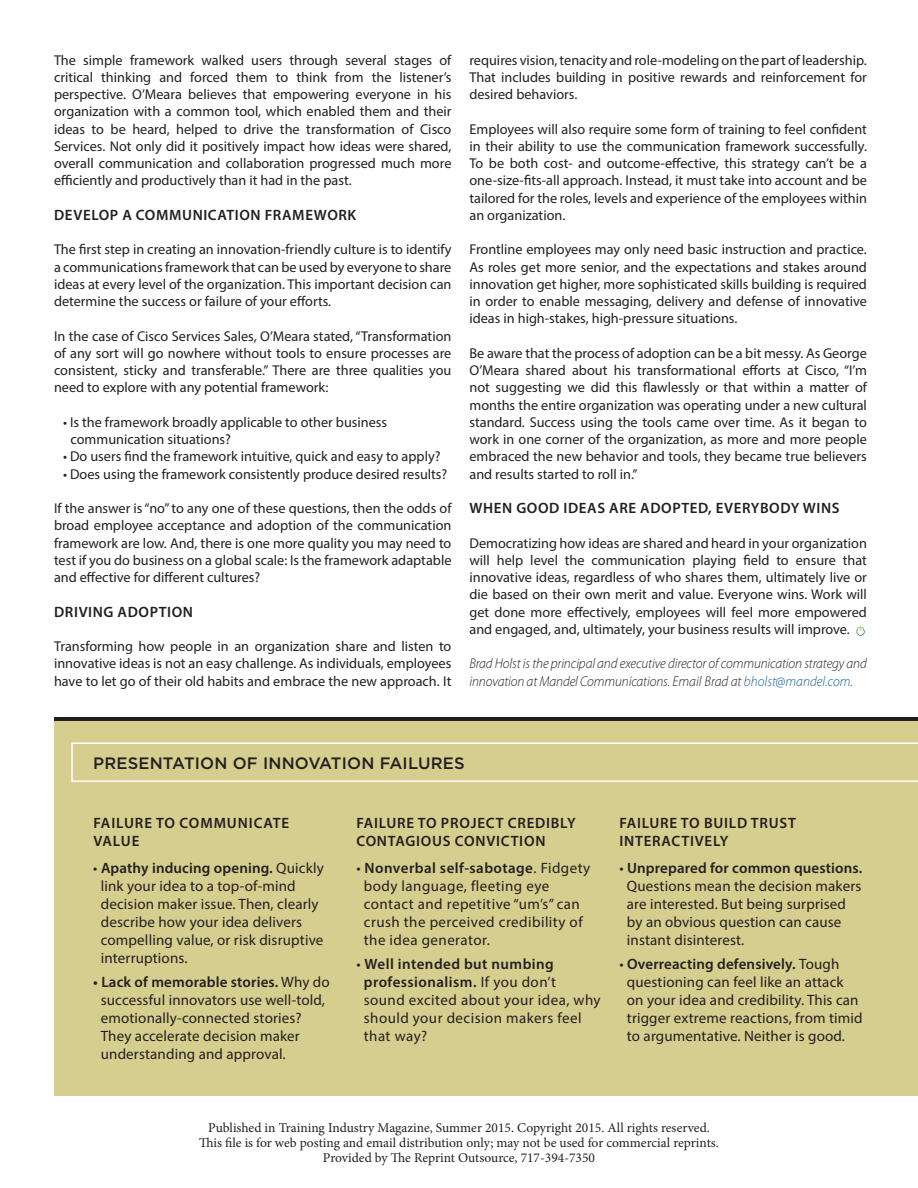
<style>
.page{position:relative;width:918px;height:1188px;background:#fff}
.page>*{position:absolute;margin:0;border:0;box-sizing:border-box;transform-origin:0 0}
.t1{font:500 16.5px "Gotham";letter-spacing:.01em;color:#231f20}
.t2{font:15px/18px "Myriad Pro";letter-spacing:.01em;color:#231f20}
.t3{font:15px/18px "Myriad Pro";letter-spacing:.03em;color:#231f20}
.t4{font:600 15px/18px "Myriad Pro";letter-spacing:.04em;color:#231f20}
.t5{font:600 15px/18px "Myriad Pro";letter-spacing:.06em;color:#231f20}
.t6{font:14.25px/17.2px "Myriad Pro";color:#231f20;text-align:justify}
.t7{font:italic 300 14.25px/17.2px "Myriad Pro";letter-spacing:-.01em;color:#231f20;scale:.95 1}
.t8{font:13.5px "Minion Pro";color:#231f20}
.s1{color:#175d9e}
.s2{font-weight:600}
</style>
<div class="page">
<svg style="left:856px;top:625px;width:9px;height:11px"></svg>
<div style="left:54px;top:721px;width:864px;height:374px;background:#d5ce8e"></div>
<svg style="left:71px;top:742px;width:847px;height:40px"></svg>
<hr style="left:54px;top:717px;width:864px;height:4px;background:#231f20">
<p class="t6" style="left:54px;top:51px;width:399px">The simple framework walked users through several stages of critical thinking and forced them to think from the listener’s perspective. O’Meara believes that empowering everyone in his organization with a common tool, which enabled them and their ideas to be heard, helped to drive the transformation of Cisco Services. Not only did it positively impact how ideas were shared, overall communication and collaboration progressed much more efficiently and productively than it had in the past.</p>
<p class="t4" style="left:54px;top:206px;width:304px">DEVELOP A COMMUNICATION FRAMEWORK</p>
<p class="t6" style="left:54px;top:241px;width:399px">The first step in creating an innovation-friendly culture is to identify a communications framework that can be used by everyone to share ideas at every level of the organization. This important decision can determine the success or failure of your efforts.</p>
<p class="t6" style="left:54px;top:327px;width:399px">In the case of Cisco Services Sales, O’Meara stated, “Transformation of any sort will go nowhere without tools to ensure processes are consistent, sticky and transferable.” There are three qualities you need to explore with any potential framework:</p>
<p class="t6" style="left:70px;top:413px;width:318px;text-indent:-8px">• Is the framework broadly applicable to other business communication situations?</p>
<p class="t6" style="left:63px;top:448px;width:379px">• Do users find the framework intuitive, quick and easy to apply?</p>
<p class="t6" style="left:63px;top:465px;width:386px">• Does using the framework consistently produce desired results?</p>
<p class="t6" style="left:54px;top:500px;width:399px">If the answer is “no” to any one of these questions, then the odds of broad employee acceptance and adoption of the communication framework are low. And, there is one more quality you may need to test if you do business on a global scale: Is the framework adaptable and effective for different cultures?</p>
<p class="t4" style="left:54px;top:602px;width:140px">DRIVING ADOPTION</p>
<p class="t6" style="left:54px;top:638px;width:399px">Transforming how people in an organization share and listen to innovative ideas is not an easy challenge. As individuals, employees have to let go of their old habits and embrace the new approach. It</p>
<p class="t6" style="left:469px;top:51px;width:399px">requires vision, tenacity and role-modeling on the part of leadership.<br>That includes building in positive rewards and reinforcement for desired behaviors.</p>
<p class="t6" style="left:469px;top:120px;width:399px">Employees will also require some form of training to feel confident in their ability to use the communication framework successfully.<br>To be both cost- and outcome-effective, this strategy can’t be a one-size-fits-all approach. Instead, it must take into account and be tailored for the roles, levels and experience of the employees within an organization.</p>
<p class="t6" style="left:469px;top:241px;width:399px">Frontline employees may only need basic instruction and practice.<br>As roles get more senior, and the expectations and stakes around innovation get higher, more sophisticated skills building is required in order to enable messaging, delivery and defense of innovative ideas in high-stakes, high-pressure situations.</p>
<p class="t6" style="left:469px;top:344px;width:399px">Be aware that the process of adoption can be a bit messy. As George O’Meara shared about his transformational efforts at Cisco, “I’m not suggesting we did this flawlessly or that within a matter of months the entire organization was operating under a new cultural standard. Success using the tools came over time. As it began to work in one corner of the organization, as more and more people embraced the new behavior and tools, they became true believers and results started to roll in.”</p>
<p class="t4" style="left:470px;top:499px;width:371px">WHEN GOOD IDEAS ARE ADOPTED, EVERYBODY WINS</p>
<p class="t6" style="left:469px;top:534px;width:399px">Democratizing how ideas are shared and heard in your organization will help level the communication playing field to ensure that innovative ideas, regardless of who shares them, ultimately live or die based on their own merit and value. Everyone wins. Work will get done more effectively, employees will feel more empowered and engaged, and, ultimately, your business results will improve.</p>
<p class="t7" style="left:469px;top:655px;width:420px">Brad Holst is the principal and executive director of communication strategy and innovation at Mandel Communications. Email Brad at <span class="s1">bholst@mandel.com</span>.</p>
<p class="t1" style="left:93px;top:752px;width:373px">PRESENTATION OF INNOVATION FAILURES</p>
<p class="t5" style="left:93px;top:813px;width:197px">FAILURE TO COMMUNICATE<br>VALUE</p>
<p class="t2" style="left:101px;top:858px;width:225px;text-indent:-8px">• <span class="s2">Apathy inducing opening.</span> Quickly link your idea to a top-of-mind decision maker issue. Then, clearly describe how your idea delivers compelling value, or risk disruptive interruptions.</p>
<p class="t2" style="left:101px;top:972px;width:230px;text-indent:-8px"><span class="s2">• Lack of memorable stories.</span> Why do successful innovators use well-told, emotionally-connected stories?<br>They accelerate decision maker understanding and approval.</p>
<p class="t4" style="left:357px;top:813px;width:221px">FAILURE TO PROJECT CREDIBLY<br>CONTAGIOUS CONVICTION</p>
<p class="t3" style="left:364px;top:858px;width:228px;text-indent:-8px">• <span class="s2">Nonverbal self-sabotage</span>. Fidgety body language, fleeting eye contact and repetitive “um’s” can crush the perceived credibility of the idea generator.</p>
<p class="t3" style="left:364px;top:954px;width:238px;text-indent:-8px">• <span class="s2">Well intended but numbing professionalism.</span> If you don’t sound excited about your idea, why should your decision makers feel that way?</p>
<p class="t4" style="left:620px;top:813px;width:178px">FAILURE TO BUILD TRUST<br>INTERACTIVELY</p>
<p class="t2" style="left:627px;top:858px;width:237px;text-indent:-8px">• <span class="s2">Unprepared for common questions.<br></span>Questions mean the decision makers are interested. But being surprised by an obvious question can cause instant disinterest.</p>
<p class="t2" style="left:627px;top:954px;width:237px;text-indent:-8px">• <span class="s2">Overreacting defensively.</span> Tough questioning can feel like an attack on your idea and credibility. This can trigger extreme reactions, from timid to argumentative. Neither is good.</p>
<p class="t8" style="left:208px;top:1119px;width:503px">Published in Training Industry Magazine, Summer 2015. Copyright 2015. All rights reserved.</p>
<p class="t8" style="left:199px;top:1134px;width:521px">This file is for web posting and email distribution only; may not be used for commercial reprints.</p>
<p class="t8" style="left:323px;top:1149px;width:274px">Provided by The Reprint Outsource, 717-394-7350</p>
</div>
